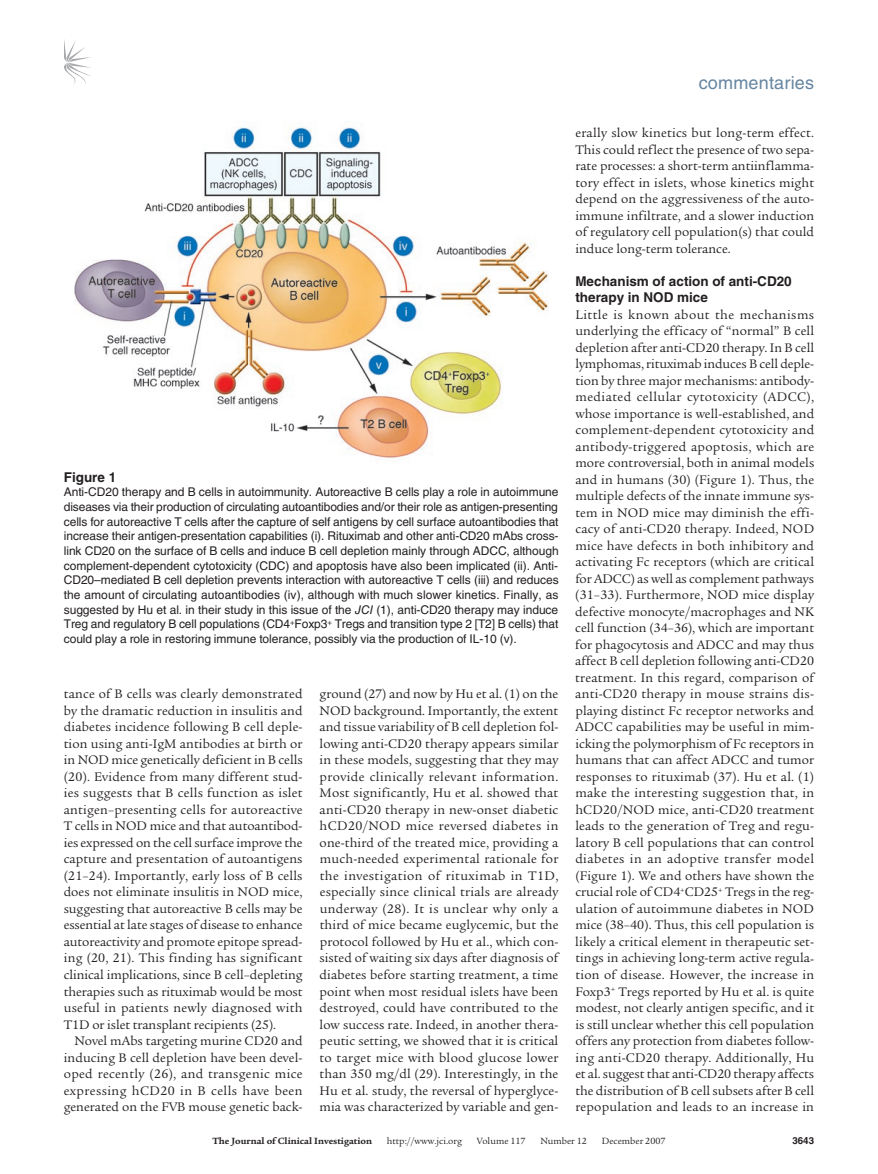
<style>
.page{position:relative;width:878px;height:1174px;background:#fff}
.page>*{position:absolute;margin:0;border:0;box-sizing:border-box;transform-origin:0 0}
.t1{font:18px "Helvetica LT Std";letter-spacing:.01em;color:#6686a1}
.t2{font:13.5px/16.5px "Legacy Serif Std";color:#231f20;text-align:justify}
.t3{font:700 13.5px/16.5px "Helvetica LT Std";color:#231f20}
.t4{font:12px/14.7px "Helvetica LT Std";letter-spacing:-.005em;color:#231f20;text-align:justify}
.t5{font:9.75px "Legacy Serif Std";color:#231f20}
.t6{font:700 9.75px "Legacy Serif Std";color:#231f20}
.t7{font:700 9.75px "Helvetica LT Std";color:#231f20}
.s1{font-style:italic}
</style>
<div class="page">
<svg style="left:64px;top:39px;width:27px;height:46px"></svg>
<img style="left:74px;top:121px;width:475px;height:337px">
<h1 class="t1" style="left:698px;top:72px;width:117px">commentaries</h1>
<p class="t3" style="left:64px;top:468px;width:54px">Figure 1</p>
<p class="t4" style="left:64px;top:485px;width:496px">Anti-CD20 therapy and B cells in autoimmunity. Autoreactive B cells play a role in autoimmune diseases via their production of circulating autoantibodies and/or their role as antigen-presenting cells for autoreactive T cells after the capture of self antigens by cell surface autoantibodies that increase their antigen-presentation capabilities (i). Rituximab and other anti-CD20 mAbs cross&shy;link CD20 on the surface of B cells and induce B cell depletion mainly through ADCC, although complement-dependent cytotoxicity (CDC) and apoptosis have also been implicated (ii). Anti-CD20–mediated B cell depletion prevents interaction with autoreactive T cells (iii) and reduces the amount of circulating autoantibodies (iv), although with much slower kinetics. Finally, as suggested by Hu et al. in their study in this issue of the <span class="s1">JCI</span> (1), anti-CD20 therapy may induce Treg and regulatory B cell populations (CD4<sup>+</sup>Foxp3<sup>+</sup> Tregs and transition type 2 [T2] B cells) that could play a role in restoring immune tolerance, possibly via the production of IL-10 (v).</p>
<p class="t2" style="left:64px;top:686px;width:240px">tance of B cells was clearly demonstrated by the dramatic reduction in insulitis and diabetes incidence following B cell deple&shy;tion using anti-IgM antibodies at birth or in NOD mice genetically deficient in B cells (20). Evidence from many different stud&shy;ies suggests that B cells function as islet antigen–presenting cells for autoreactive T cells in NOD mice and that autoantibod&shy;ies expressed on the cell surface improve the capture and presentation of autoantigens (21–24). Importantly, early loss of B cells does not eliminate insulitis in NOD mice, suggesting that autoreactive B cells may be essential at late stages of disease to enhance autoreactivity and promote epitope spread&shy;ing (20, 21). This finding has significant clinical implications, since B cell–depleting therapies such as rituximab would be most useful in patients newly diagnosed with T1D or islet transplant recipients (25).</p>
<p class="t2" style="left:64px;top:1032px;width:240px;text-indent:11px">Novel mAbs targeting murine CD20 and inducing B cell depletion have been devel&shy;oped recently (26), and transgenic mice expressing hCD20 in B cells have been generated on the FVB mouse genetic back-</p>
<p class="t2" style="left:319px;top:686px;width:240px">ground (27) and now by Hu et al. (1) on the NOD background. Importantly, the extent and tissue variability of B cell depletion fol&shy;lowing anti-CD20 therapy appears similar in these models, suggesting that they may provide clinically relevant information.<br>Most significantly, Hu et al. showed that anti-CD20 therapy in new-onset diabetic hCD20/NOD mice reversed diabetes in one-third of the treated mice, providing a much-needed experimental rationale for the investigation of rituximab in T1D, especially since clinical trials are already underway (28). It is unclear why only a third of mice became euglycemic, but the protocol followed by Hu et al., which con&shy;sisted of waiting six days after diagnosis of diabetes before starting treatment, a time point when most residual islets have been destroyed, could have contributed to the low success rate. Indeed, in another thera&shy;peutic setting, we showed that it is critical to target mice with blood glucose lower than 350 mg/dl (29). Interestingly, in the Hu et al. study, the reversal of hyperglyce&shy;mia was characterized by variable and gen-</p>
<p class="t2" style="left:575px;top:125px;width:240px">erally slow kinetics but long-term effect.<br>This could reflect the presence of two sepa&shy;rate processes: a short-term antiinflamma&shy;tory effect in islets, whose kinetics might depend on the aggressiveness of the auto&shy;immune infiltrate, and a slower induction of regulatory cell population(s) that could induce long-term tolerance.</p>
<p class="t3" style="left:575px;top:272px;width:218px">Mechanism of action of anti-CD20 therapy in NOD mice</p>
<p class="t2" style="left:575px;top:306px;width:240px">Little is known about the mechanisms underlying the efficacy of “normal” B cell depletion after anti-CD20 therapy. In B cell lymphomas, rituximab induces B cell deple&shy;tion by three major mechanisms: antibody&shy;mediated cellular cytotoxicity (ADCC), whose importance is well-established, and complement-dependent cytotoxicity and antibody-triggered apoptosis, which are more controversial, both in animal models and in humans (30) (Figure 1). Thus, the multiple defects of the innate immune sys&shy;tem in NOD mice may diminish the effi&shy;cacy of anti-CD20 therapy. Indeed, NOD mice have defects in both inhibitory and activating Fc receptors (which are critical for ADCC) as well as complement pathways (31–33). Furthermore, NOD mice display defective monocyte/macrophages and NK cell function (34–36), which are important for phagocytosis and ADCC and may thus affect B cell depletion following anti-CD20 treatment. In this regard, comparison of anti-CD20 therapy in mouse strains dis&shy;playing distinct Fc receptor networks and ADCC capabilities may be useful in mim&shy;icking the polymorphism of Fc receptors in humans that can affect ADCC and tumor responses to rituximab (37). Hu et al. (1) make the interesting suggestion that, in hCD20/NOD mice, anti-CD20 treatment leads to the generation of Treg and regu&shy;latory B cell populations that can control diabetes in an adoptive transfer model (Figure 1). We and others have shown the crucial role of CD4<sup>+</sup>CD25<sup>+</sup> Tregs in the reg&shy;ulation of autoimmune diabetes in NOD mice (38–40). Thus, this cell population is likely a critical element in therapeutic set&shy;tings in achieving long-term active regula&shy;tion of disease. However, the increase in Foxp3<sup>+</sup> Tregs reported by Hu et al. is quite modest, not clearly antigen specific, and it is still unclear whether this cell population offers any protection from diabetes follow&shy;ing anti-CD20 therapy. Additionally, Hu et al. suggest that anti-CD20 therapy affects the distribution of B cell subsets after B cell repopulation and leads to an increase in</p>
<p class="t6" style="left:212px;top:1135px;width:161px">The Journal of Clinical Investigation</p>
<p class="t5" style="left:387px;top:1135px;width:77px">http://www.jci.org</p>
<p class="t5" style="left:476px;top:1135px;width:50px">Volume 117</p>
<p class="t5" style="left:540px;top:1135px;width:48px">Number 12</p>
<p class="t5" style="left:601px;top:1135px;width:65px">December 2007</p>
<p class="t7" style="left:792px;top:1134px;width:23px">3643</p>
</div>
